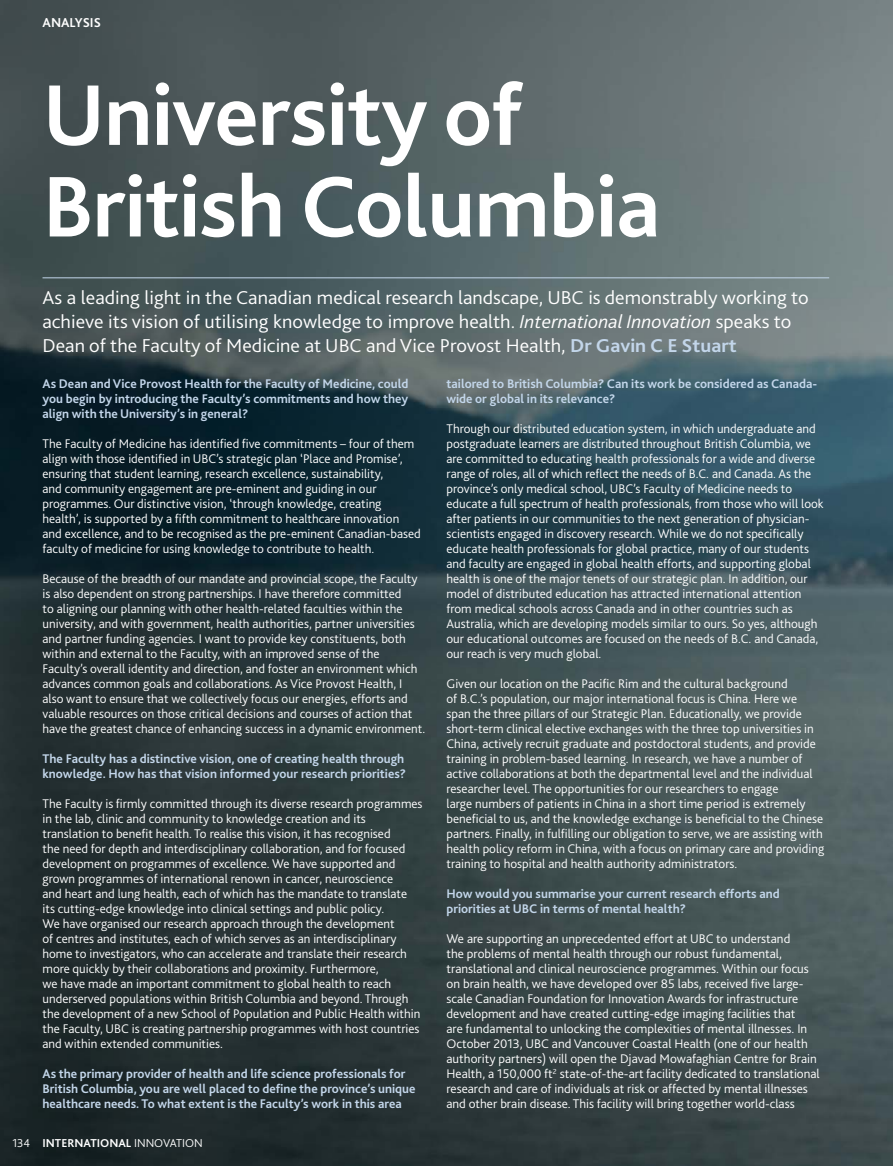
<style>
.page{position:relative;width:893px;height:1166px;background:#fff}
.page>*{position:absolute;margin:0;border:0;box-sizing:border-box;transform-origin:0 0}
.t1{font:700 90px/91.5px "Bliss 2";letter-spacing:-.01em;color:#fff}
.t2{font:300 19.5px/24px "Bliss 2";color:#fff;scale:1.05 1}
.t3{font:700 13.5px "Bliss 2";color:#fff}
.t4{font:300 13.2px/15px "Bliss 2";color:#fff}
.t5{font:700 13.2px/15px "Bliss 2";color:#c3d6ea}
.t6{font:300 12px "Bliss 2";color:#fff}
.s1{font-style:italic}
.s2{font-weight:700;color:#c3d6ea}
.s3{font-weight:700}
</style>
<div class="page">
<img style="left:0;top:0;width:893px;height:1165px">
<hr style="left:43px;top:277px;width:786px;height:1px;background:#c3d6ea">
<p class="t3" style="left:43px;top:18px;width:60px">ANALYSIS</p>
<p class="t1" style="left:43px;top:78px;width:620px">University of<br>British Columbia</p>
<p class="t2" style="left:43px;top:287px;width:731px">As a leading light in the Canadian medical research landscape, UBC is demonstrably working to achieve its vision of utilising knowledge to improve health. <span class="s1">International Innovation</span> speaks to<br>Dean of the Faculty of Medicine at UBC and Vice Provost Health, <span class="s2">Dr Gavin C E Stuart</span></p>
<p class="t5" style="left:43px;top:377px;width:367px;text-align:justify">As Dean and Vice Provost Health for the Faculty of Medicine, could you begin by introducing the Faculty’s commitments and how they align with the University’s in general?</p>
<p class="t4" style="left:43px;top:437px;width:380px">The Faculty of Medicine has identified five commitments – four of them align with those identified in UBC’s strategic plan ‘Place and Promise’, ensuring that student learning, research excellence, sustainability,<br>and community engagement are pre-eminent and guiding in our programmes. Our distinctive vision, ‘through knowledge, creating health’, is supported by a fifth commitment to healthcare innovation and excellence, and to be recognised as the pre-eminent Canadian-based faculty of medicine for using knowledge to contribute to health.</p>
<p class="t4" style="left:43px;top:572px;width:384px">Because of the breadth of our mandate and provincial scope, the Faculty is also dependent on strong partnerships. I have therefore committed<br>to aligning our planning with other health-related faculties within the university, and with government, health authorities, partner universities and partner funding agencies. I want to provide key constituents, both within and external to the Faculty, with an improved sense of the Faculty’s overall identity and direction, and foster an environment which advances common goals and collaborations. As Vice Provost Health, I also want to ensure that we collectively focus our energies, efforts and valuable resources on those critical decisions and courses of action that have the greatest chance of enhancing success in a dynamic environment.</p>
<p class="t5" style="left:43px;top:752px;width:365px">The Faculty has a distinctive vision, one of creating health through knowledge. How has that vision informed your research priorities?</p>
<p class="t4" style="left:43px;top:797px;width:382px">The Faculty is firmly committed through its diverse research programmes in the lab, clinic and community to knowledge creation and its translation to benefit health. To realise this vision, it has recognised<br>the need for depth and interdisciplinary collaboration, and for focused development on programmes of excellence. We have supported and grown programmes of international renown in cancer, neuroscience<br>and heart and lung health, each of which has the mandate to translate its cutting-edge knowledge into clinical settings and public policy.<br>We have organised our research approach through the development<br>of centres and institutes, each of which serves as an interdisciplinary home to investigators, who can accelerate and translate their research more quickly by their collaborations and proximity. Furthermore,<br>we have made an important commitment to global health to reach underserved populations within British Columbia and beyond. Through the development of a new School of Population and Public Health within the Faculty, UBC is creating partnership programmes with host countries and within extended communities.</p>
<p class="t5" style="left:43px;top:1067px;width:375px">As the primary provider of health and life science professionals for<br>British Columbia, you are well placed to define the province’s unique healthcare needs. To what extent is the Faculty’s work in this area</p>
<p class="t5" style="left:446px;top:377px;width:372px">tailored to British Columbia? Can its work be considered as Canada&shy;wide or global in its relevance?</p>
<p class="t4" style="left:446px;top:422px;width:379px">Through our distributed education system, in which undergraduate and postgraduate learners are distributed throughout British Columbia, we are committed to educating health professionals for a wide and diverse range of roles, all of which reflect the needs of B.C. and Canada. As the province’s only medical school, UBC’s Faculty of Medicine needs to educate a full spectrum of health professionals, from those who will look after patients in our communities to the next generation of physician&shy;scientists engaged in discovery research. While we do not specifically educate health professionals for global practice, many of our students and faculty are engaged in global health efforts, and supporting global health is one of the major tenets of our strategic plan. In addition, our model of distributed education has attracted international attention from medical schools across Canada and in other countries such as Australia, which are developing models similar to ours. So yes, although our educational outcomes are focused on the needs of B.C. and Canada, our reach is very much global.</p>
<p class="t4" style="left:446px;top:677px;width:379px">Given our location on the Pacific Rim and the cultural background<br>of B.C.’s population, our major international focus is China. Here we span the three pillars of our Strategic Plan. Educationally, we provide short-term clinical elective exchanges with the three top universities in China, actively recruit graduate and postdoctoral students, and provide training in problem-based learning. In research, we have a number of active collaborations at both the departmental level and the individual researcher level. The opportunities for our researchers to engage<br>large numbers of patients in China in a short time period is extremely beneficial to us, and the knowledge exchange is beneficial to the Chinese partners. Finally, in fulfilling our obligation to serve, we are assisting with health policy reform in China, with a focus on primary care and providing training to hospital and health authority administrators.</p>
<p class="t5" style="left:446px;top:887px;width:335px">How would you summarise your current research efforts and priorities at UBC in terms of mental health?</p>
<p class="t4" style="left:446px;top:932px;width:375px">We are supporting an unprecedented effort at UBC to understand<br>the problems of mental health through our robust fundamental, translational and clinical neuroscience programmes. Within our focus on brain health, we have developed over 85 labs, received five large&shy;scale Canadian Foundation for Innovation Awards for infrastructure development and have created cutting-edge imaging facilities that<br>are fundamental to unlocking the complexities of mental illnesses. In October 2013, UBC and Vancouver Coastal Health (one of our health authority partners) will open the Djavad Mowafaghian Centre for Brain Health, a 150,000 ft<sup>2</sup> state-of-the-art facility dedicated to translational research and care of individuals at risk or affected by mental illnesses and other brain disease. This facility will bring together world-class</p>
<p class="t6" style="left:12px;top:1138px;width:192px">134 <span class="s3">INTERNATIONAL</span> INNOVATION</p>
</div>
